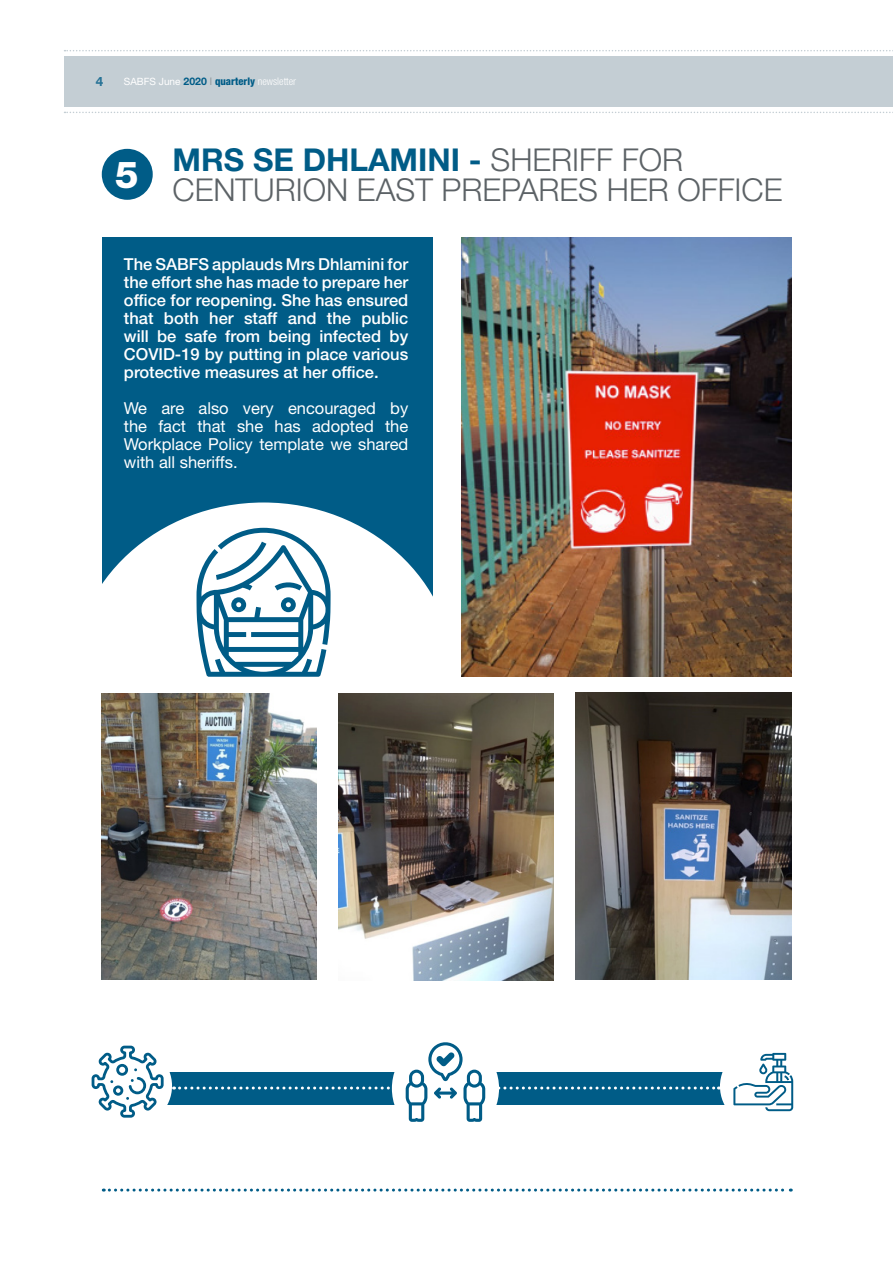
<style>
.page{position:relative;width:893px;height:1263px;background:#fff}
.page>*{position:absolute;margin:0;border:0;box-sizing:border-box;transform-origin:0 0}
.t1{font:800 37.2px "Helvetica Neue LT Std";color:#fff}
.t2{font:300 31.5px/30px "Helvetica Neue LT Std";color:#5c6266}
.t3{font:500 16.5px/18px "Helvetica Neue LT Std";color:#fff;text-align:justify}
.t4{font:16.5px/18px "Helvetica Neue LT Std";color:#fff;text-align:justify}
.t5{font:700 13.5px "Helvetica Neue LT Std";color:#005c87}
.t6{font:300 condensed 10.5px "Helvetica Neue LT Std";color:#fff}
.s1{font-weight:400;font-stretch:normal;font-size:10.05px}
.s2{font-weight:700;font-stretch:normal;color:#005c87}
.s3{font-stretch:normal;color:#81878b}
.s4{font-weight:800;color:#005c87}
.s5{font-weight:700;color:#005c87}
</style>
<div class="page">
<div style="left:64px;top:56px;width:829px;height:51px;background:#c4ced4"></div>
<svg style="left:64px;top:50px;width:829px;height:1px"></svg>
<svg style="left:64px;top:112px;width:829px;height:1px"></svg>
<div style="left:102px;top:238px;width:330px;height:439px;background:#005c87"></div>
<div style="left:73px;top:502px;width:381px;height:349px;background:#fff;border-radius:50%"></div>
<img style="left:462px;top:238px;width:330px;height:439px">
<img style="left:102px;top:693px;width:214px;height:286px">
<img style="left:576px;top:692px;width:216px;height:288px">
<img style="left:338px;top:693px;width:216px;height:287px">
<svg style="left:196px;top:528px;width:135px;height:149px"></svg>
<svg style="left:92px;top:1046px;width:72px;height:72px"></svg>
<svg style="left:733px;top:1053px;width:60px;height:58px"></svg>
<svg style="left:174px;top:1042px;width:545px;height:80px"></svg>
<div style="left:102px;top:149px;width:51px;height:51px;background:#005c87;border-radius:50%"></div>
<svg style="left:103px;top:1188px;width:688px;height:3px"></svg>
<p class="t5" style="left:96px;top:73px;width:9px">4</p>
<p class="t6" style="left:124px;top:76px;width:174px"><span class="s1">SABFS June</span> <span class="s2">2020</span> <span class="s3">I</span> <span class="s4">quarterly</span> newsletter</p>
<h1 class="t1" style="left:115px;top:152px;width:25px">5</h1>
<h2 class="t2" style="left:173px;top:144px;width:611px"><span class="s5">MRS SE DHLAMINI -</span> SHERIFF FOR<br>CENTURION EAST PREPARES HER OFFICE</h2>
<p class="t3" style="left:124px;top:255px;width:286px">The SABFS applauds Mrs Dhlamini for the effort she has made to prepare her office for reopening. She has ensured that both her staff and the public will be safe from being infected by COVID-19 by putting in place various protective measures at her office.</p>
<p class="t4" style="left:124px;top:399px;width:286px">We are also very encouraged by the fact that she has adopted the Workplace Policy template we shared with all sheriffs.</p>
</div>
